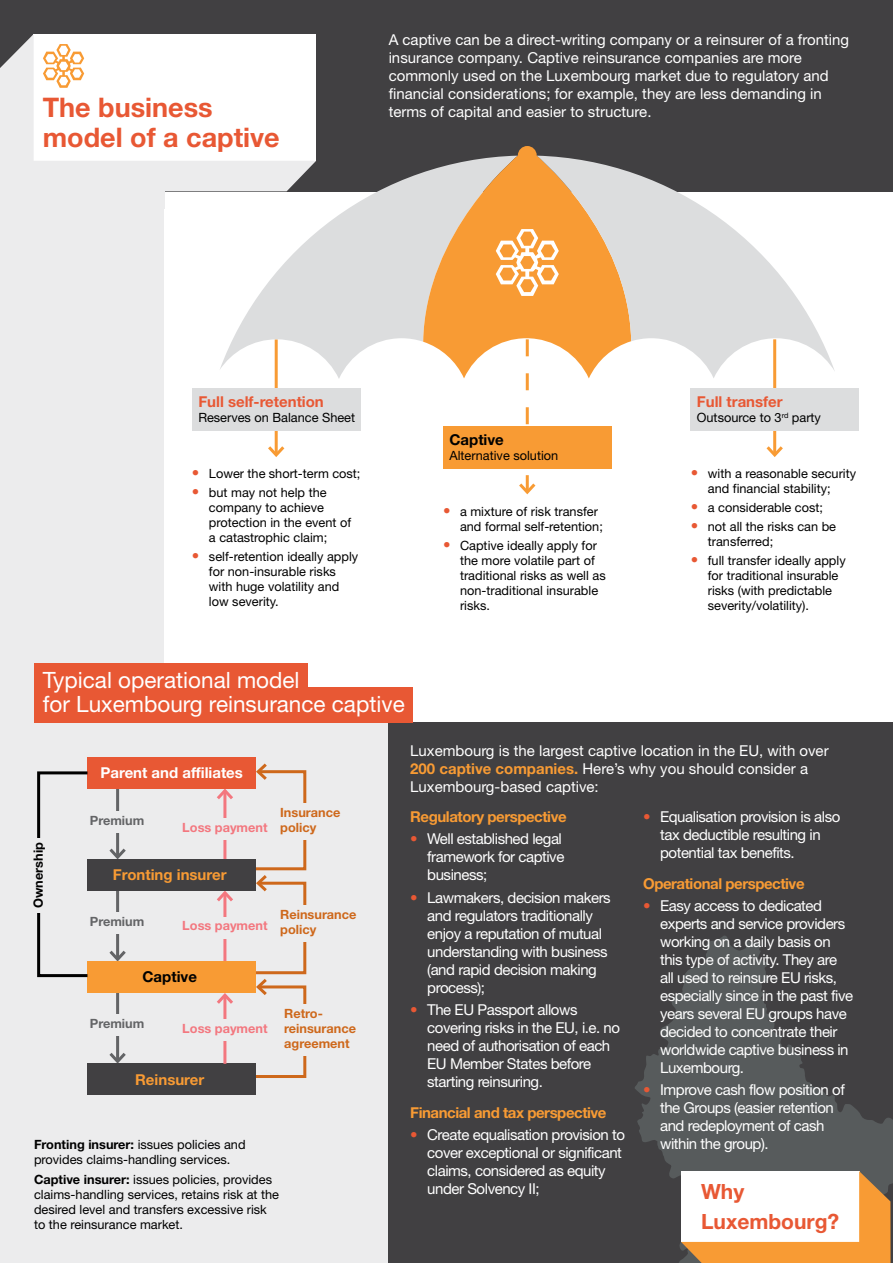
<style>
.page{position:relative;width:893px;height:1263px;background:#fff}
.page>*{position:absolute;margin:0;border:0;box-sizing:border-box;transform-origin:0 0}
.t1{font:700 27px/30px "Helvetica Neue LT Std";color:#e85834}
.t2{font:22.5px "Helvetica Neue LT Std";color:#fff}
.t3{font:700 21px/30px "Helvetica Neue LT Std";color:#e85834}
.t4{font:15px/18px "Helvetica Neue LT Std";letter-spacing:-.03em;color:#fff}
.t5{font:15px/18px "Helvetica Neue LT Std";color:#fff}
.t6{font:700 15px "Helvetica Neue LT Std";letter-spacing:-.03em;color:#f89b34}
.t7{font:700 15px "Helvetica Neue LT Std";color:#e85834}
.t8{font:700 15px "Helvetica Neue LT Std";color:#f89b34}
.t9{font:700 15px "Helvetica Neue LT Std";color:#fff}
.t10{font:700 15px "Helvetica Neue LT Std";color:#000}
.t11{font:12.75px/15px "Helvetica Neue LT Std";color:#000}
.t12{font:700 12.75px/15px "Helvetica Neue LT Std";color:#ce681b}
.t13{font:700 12.75px "Helvetica Neue LT Std";color:#f3777f}
.t14{font:700 12.75px "Helvetica Neue LT Std";color:#636466}
.t15{font:700 12.75px "Helvetica Neue LT Std";color:#000}
.s1{font-size:15px;color:#e85834}
.s2{font-weight:700}
.s3{font-weight:700;color:#f89b34}
.s4{color:#e85834}
</style>
<div class="page">
<div style="left:0;top:191px;width:410px;height:1072px;background:#ececed"></div>
<div style="left:389px;top:722px;width:504px;height:541px;background:#414042"></div>
<svg style="left:635px;top:936px;width:258px;height:327px;fill:#575b5c"></svg>
<div style="left:164px;top:191px;width:729px;height:496px;background:#fff"></div>
<div style="left:0;top:0;width:893px;height:191px;background:#414042"></div>
<svg style="left:0;top:34px;width:316px;height:157px;background:#f8f8f8"></svg>
<svg style="left:43px;top:44px;width:41px;height:44px;background:#fcddba"></svg>
<hr style="left:275px;top:339px;width:3px;height:116px;background:#f89b34">
<svg style="left:268px;top:443px;width:17px;height:14px"></svg>
<hr style="left:773px;top:339px;width:3px;height:116px;background:#f89b34">
<svg style="left:766px;top:443px;width:17px;height:14px"></svg>
<svg style="left:519px;top:378px;width:17px;height:117px"></svg>
<div style="left:192px;top:388px;width:168px;height:42px;background:#dcddde"></div>
<div style="left:690px;top:388px;width:169px;height:42px;background:#dcddde"></div>
<div style="left:443px;top:426px;width:168px;height:43px;background:#f89b34"></div>
<svg style="left:219px;top:156px;width:246px;height:223px;fill:#dcddde"></svg>
<svg style="left:423px;top:146px;width:121px;height:232px;fill:#f89b34"></svg>
<svg style="left:537px;top:156px;width:298px;height:222px"></svg>
<svg style="left:496px;top:229px;width:63px;height:67px"></svg>
<div style="left:34px;top:687px;width:379px;height:35px;background:#e85834"></div>
<div style="left:34px;top:664px;width:274px;height:31px;background:#e85834"></div>
<hr style="left:116px;top:788px;width:3px;height:69px;background:#636466">
<svg style="left:109px;top:845px;width:17px;height:14px"></svg>
<hr style="left:116px;top:890px;width:3px;height:69px;background:#636466">
<svg style="left:109px;top:947px;width:17px;height:14px"></svg>
<hr style="left:223px;top:893px;width:3px;height:68px;background:#f3777f">
<svg style="left:214px;top:890px;width:22px;height:15px"></svg>
<hr style="left:116px;top:993px;width:3px;height:68px;background:#636466">
<svg style="left:109px;top:1049px;width:17px;height:14px"></svg>
<hr style="left:223px;top:791px;width:3px;height:68px;background:#f3777f">
<svg style="left:214px;top:788px;width:22px;height:14px"></svg>
<div style="left:87px;top:757px;width:169px;height:31px;background:#e85834"></div>
<div style="left:87px;top:859px;width:169px;height:31px;background:#414042"></div>
<div style="left:87px;top:961px;width:169px;height:32px;background:#f89b34"></div>
<div style="left:87px;top:1063px;width:169px;height:32px;background:#414042"></div>
<div style="left:86px;top:811px;width:64px;height:21px;background:#ececed"></div>
<div style="left:86px;top:913px;width:64px;height:21px;background:#ececed"></div>
<div style="left:86px;top:1015px;width:64px;height:21px;background:#ececed"></div>
<div style="left:178px;top:819px;width:94px;height:21px;background:#ececed"></div>
<div style="left:178px;top:917px;width:94px;height:21px;background:#ececed"></div>
<div style="left:37px;top:771px;width:52px;height:206px;border:3px solid #000"></div>
<div style="left:30px;top:838px;width:21px;height:74px;background:#ececed"></div>
<svg style="left:681px;top:1171px;width:209px;height:92px;background:#f6daba"></svg>
<hr style="left:223px;top:995px;width:3px;height:69px;background:#f3777f">
<svg style="left:217px;top:993px;width:16px;height:14px"></svg>
<div style="left:178px;top:1019px;width:94px;height:21px;background:#ececed"></div>
<svg style="left:253px;top:763px;width:54px;height:315px"></svg>
<div style="left:280px;top:1004px;width:84px;height:52px;background:#ececed"></div>
<div style="left:0;top:177px;width:164px;height:31px;background:#ececed"></div>
<h1 class="t1" style="left:43px;top:91px;width:238px">The business model of a captive</h1>
<p class="t5" style="left:389px;top:30px;width:462px">A captive can be a direct-writing company or a reinsurer of a fronting insurance company. Captive reinsurance companies are more commonly used on the Luxembourg market due to regulatory and financial considerations; for example, they are less demanding in terms of capital and easier to structure.</p>
<p class="t7" style="left:198px;top:392px;width:127px">Full self-retention</p>
<p class="t11" style="left:198px;top:410px;width:158px">Reserves on Balance Sheet</p>
<p class="t11" style="left:192px;top:465px;width:170px"><span class="s1">•</span> Lower the short-term cost;</p>
<p class="t11" style="left:209px;top:485px;width:144px;text-indent:-17px"><span class="s1">•</span> but may not help the company to achieve protection in the event of a catastrophic claim;</p>
<p class="t11" style="left:209px;top:549px;width:151px;text-indent:-17px"><span class="s1">•</span> self-retention ideally apply for non-insurable risks with huge volatility and low severity.</p>
<h2 class="t2" style="left:43px;top:667px;width:258px">Typical operational model</h2>
<p class="t10" style="left:449px;top:431px;width:56px">Captive</p>
<p class="t11" style="left:449px;top:448px;width:110px">Alternative solution</p>
<p class="t11" style="left:460px;top:504px;width:144px;text-indent:-17px"><span class="s1">•</span> a mixture of risk transfer and formal self-retention;</p>
<p class="t11" style="left:460px;top:538px;width:147px;text-indent:-17px"><span class="s1">•</span> Captive ideally apply for the more volatile part of traditional risks as well as non-traditional insurable risks.</p>
<p class="t7" style="left:697px;top:392px;width:87px">Full transfer</p>
<p class="t11" style="left:697px;top:410px;width:126px">Outsource to 3<sup>rd</sup> party</p>
<p class="t11" style="left:708px;top:465px;width:150px;text-indent:-17px"><span class="s1">•</span> with a reasonable security and financial stability;</p>
<p class="t11" style="left:691px;top:500px;width:134px"><span class="s1">•</span> a considerable cost;</p>
<p class="t11" style="left:708px;top:519px;width:130px;text-indent:-17px"><span class="s1">•</span> not all the risks can be transferred;</p>
<p class="t11" style="left:708px;top:553px;width:139px;text-indent:-17px"><span class="s1">•</span> full transfer ideally apply for traditional insurable risks (with predictable severity/volatility).</p>
<h2 class="t2" style="left:43px;top:690px;width:363px">for Luxembourg reinsurance captive</h2>
<p class="t15" style="left:30px;top:908px;width:67px;rotate:-90deg">Ownership</p>
<p class="t9" style="left:100px;top:764px;width:144px">Parent and affiliates</p>
<p class="t14" style="left:90px;top:812px;width:56px">Premium</p>
<p class="t13" style="left:182px;top:819px;width:87px">Loss payment</p>
<p class="t12" style="left:280px;top:804px;width:62px">Insurance policy</p>
<p class="t8" style="left:113px;top:866px;width:115px">Fronting insurer</p>
<p class="t14" style="left:90px;top:914px;width:56px">Premium</p>
<p class="t13" style="left:182px;top:918px;width:87px">Loss payment</p>
<p class="t12" style="left:280px;top:906px;width:78px">Reinsurance policy</p>
<p class="t10" style="left:142px;top:968px;width:56px">Captive</p>
<p class="t14" style="left:90px;top:1016px;width:56px">Premium</p>
<p class="t13" style="left:182px;top:1020px;width:87px">Loss payment</p>
<p class="t8" style="left:135px;top:1070px;width:71px">Reinsurer</p>
<p class="t12" style="left:284px;top:1005px;width:73px">Retro&shy;reinsurance agreement</p>
<p class="t11" style="left:34px;top:1137px;width:213px"><span class="s2">Fronting insurer:</span> issues policies and provides claims-handling services.</p>
<p class="t11" style="left:34px;top:1171px;width:247px"><span class="s2">Captive insurer:</span> issues policies, provides claims-handling services, retains risk at the desired level and transfers excessive risk to the reinsurance market.</p>
<p class="t5" style="left:410px;top:742px;width:420px">Luxembourg is the largest captive location in the EU, with over<br><span class="s3">200 captive companies.</span> Here’s why you should consider a<br>Luxembourg-based captive:</p>
<p class="t6" style="left:410px;top:807px;width:158px">Regulatory perspective</p>
<p class="t4" style="left:427px;top:830px;width:139px;text-indent:-17px"><span class="s4">•</span> Well established legal framework for captive business;</p>
<p class="t4" style="left:427px;top:888px;width:185px;text-indent:-17px"><span class="s4">•</span> Lawmakers, decision makers and regulators traditionally enjoy a reputation of mutual understanding with business (and rapid decision making process);</p>
<p class="t4" style="left:427px;top:1000px;width:194px;text-indent:-17px"><span class="s4">•</span> The EU Passport allows covering risks in the EU, i.e. no need of authorisation of each<br>EU Member States before starting reinsuring.</p>
<p class="t6" style="left:410px;top:1103px;width:198px">Financial and tax perspective</p>
<p class="t4" style="left:427px;top:1125px;width:199px;text-indent:-17px"><span class="s4">•</span> Create equalisation provision to cover exceptional or significant claims, considered as equity under Solvency II;</p>
<p class="t4" style="left:660px;top:807px;width:182px;text-indent:-17px"><span class="s4">•</span> Equalisation provision is also tax deductible resulting in potential tax benefits.</p>
<p class="t6" style="left:643px;top:874px;width:163px">Operational perspective</p>
<p class="t4" style="left:660px;top:896px;width:195px;text-indent:-17px"><span class="s4">•</span> Easy access to dedicated experts and service providers working on a daily basis on this type of activity. They are all used to reinsure EU risks, especially since in the past five years several EU groups have decided to concentrate their worldwide captive business in<br>Luxembourg.</p>
<p class="t4" style="left:660px;top:1081px;width:186px;text-indent:-17px"><span class="s4">•</span> Improve cash flow position of the Groups (easier retention and redeployment of cash within the group).</p>
<h3 class="t3" style="left:701px;top:1176px;width:140px">Why<br>Luxembourg?</h3>
</div>
